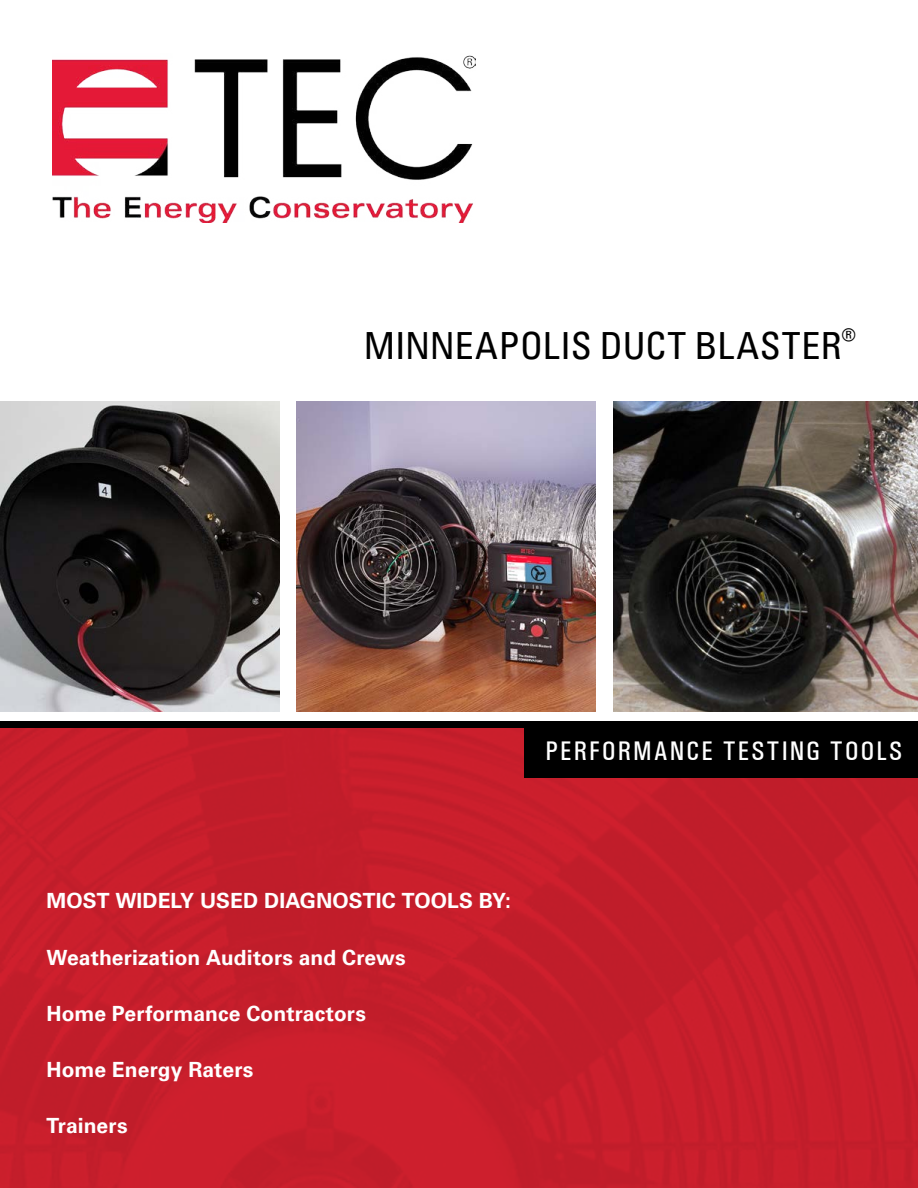
<style>
.page{position:relative;width:918px;height:1188px;background:#fff}
.page>*{position:absolute;margin:0;border:0;box-sizing:border-box;transform-origin:0 0}
.t1{font:condensed 37.5px "Univers";letter-spacing:.01em;color:#000}
.t2{font:500 condensed 27px "Univers";letter-spacing:.075em;color:#fff}
.t3{font:700 21px "Univers";letter-spacing:.005em;color:#fff}
.t4{font:condensed 17.55px "Univers";color:#000}
</style>
<div class="page">
<img style="left:297px;top:401px;width:299px;height:310px">
<div style="left:0;top:721px;width:918px;height:7px;background:#000"></div>
<img style="left:0;top:401px;width:279px;height:310px">
<img style="left:613px;top:401px;width:305px;height:310px">
<div style="left:0;top:728px;width:918px;height:460px;background:#c51e2b"></div>
<div style="left:524px;top:728px;width:394px;height:50px;background:#000"></div>
<img style="left:53px;top:55px;width:423px;height:167px">
<h1 class="t1" style="left:364px;top:331px;width:479px">MINNEAPOLIS DUCT BLASTER</h1>
<p class="t4" style="left:842px;top:329px;width:15px">®</p>
<p class="t2" style="left:546px;top:735px;width:358px">PERFORMANCE TESTING TOOLS</p>
<p class="t3" style="left:46px;top:893px;width:466px">MOST WIDELY USED DIAGNOSTIC TOOLS BY:</p>
<p class="t3" style="left:46px;top:949px;width:361px">Weatherization Auditors and Crews</p>
<p class="t3" style="left:46px;top:1006px;width:321px">Home Performance Contractors</p>
<p class="t3" style="left:46px;top:1062px;width:208px">Home Energy Raters</p>
<p class="t3" style="left:46px;top:1118px;width:83px">Trainers</p>
</div>
